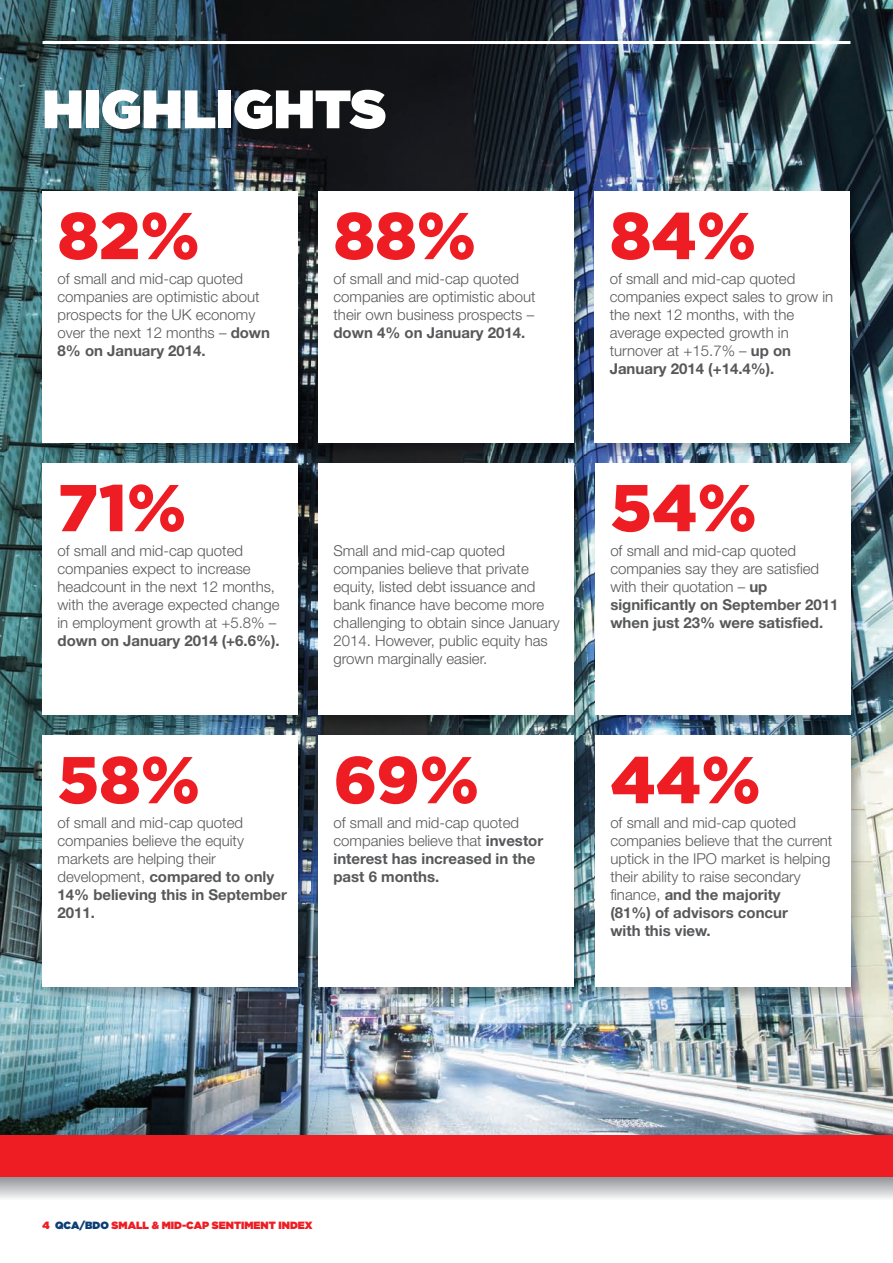
<style>
.page{position:relative;width:893px;height:1263px;background:#fff}
.page>*{position:absolute;margin:0;border:0;box-sizing:border-box;transform-origin:0 0}
.t1{font:900 66px "Gotham";color:#ee1d23}
.t2{font:900 54px "Gotham";color:#fff}
.t3{font:300 15px/18px "Helvetica Neue";color:#57585a}
.t4{font:700 15px/18px "Helvetica Neue";color:#57585a}
.t5{font:900 10.5px "Gotham";color:#ee1d23}
.s1{font-weight:700}
.s2{font-weight:300}
.s3{color:#0b3e75}
</style>
<div class="page">
<img style="left:0;top:0;width:893px;height:1135px">
<hr style="left:43px;top:41px;width:807px;height:3px;background:#fff">
<div style="left:0;top:1135px;width:893px;height:43px;background:#ee1d23"></div>
<img style="left:35px;top:184px;width:276px;height:822px">
<div style="left:43px;top:191px;width:255px;height:251px;background:#fff"></div>
<div style="left:43px;top:463px;width:255px;height:251px;background:#fff"></div>
<div style="left:43px;top:735px;width:255px;height:251px;background:#fff"></div>
<img style="left:311px;top:734px;width:559px;height:272px">
<div style="left:318px;top:735px;width:256px;height:251px;background:#fff"></div>
<div style="left:595px;top:735px;width:255px;height:251px;background:#fff"></div>
<img style="left:593px;top:184px;width:277px;height:550px">
<div style="left:595px;top:463px;width:255px;height:251px;background:#fff"></div>
<img style="left:311px;top:462px;width:282px;height:267px">
<img style="left:317px;top:729px;width:271px;height:5px">
<svg style="left:311px;top:729px;width:6px;height:5px"></svg>
<svg style="left:588px;top:729px;width:5px;height:5px"></svg>
<div style="left:318px;top:463px;width:256px;height:251px;background:#fff"></div>
<img style="left:311px;top:184px;width:282px;height:273px">
<img style="left:317px;top:457px;width:271px;height:5px">
<svg style="left:311px;top:457px;width:6px;height:5px"></svg>
<div style="left:318px;top:191px;width:256px;height:251px;background:#fff"></div>
<img style="left:593px;top:457px;width:277px;height:5px">
<svg style="left:588px;top:457px;width:5px;height:5px"></svg>
<div style="left:595px;top:191px;width:255px;height:251px;background:#fff"></div>
<h2 class="t2" style="left:43px;top:90px;width:345px">HIGHLIGHTS</h2>
<h1 class="t1" style="left:58px;top:213px;width:144px">82%</h1>
<p class="t3" style="left:58px;top:289px;width:214px">companies are optimistic about prospects for the UK economy over the next 12 months – <span class="s1">down<br>8% on January 2014.</span></p>
<p class="t3" style="left:58px;top:271px;width:187px">of small and mid-cap quoted</p>
<h1 class="t1" style="left:334px;top:213px;width:144px">88%</h1>
<p class="t3" style="left:333px;top:289px;width:203px">companies are optimistic about their own business prospects –</p>
<p class="t4" style="left:333px;top:325px;width:193px">down 4% on January 2014.</p>
<p class="t3" style="left:333px;top:271px;width:187px">of small and mid-cap quoted</p>
<h1 class="t1" style="left:58px;top:485px;width:130px">71%</h1>
<p class="t3" style="left:58px;top:561px;width:224px">companies expect to increase headcount in the next 12 months, with the average expected change in employment growth at +5.8% –</p>
<p class="t4" style="left:58px;top:633px;width:224px">down on January 2014 (+6.6%).</p>
<p class="t3" style="left:58px;top:543px;width:187px">of small and mid-cap quoted</p>
<h1 class="t1" style="left:58px;top:757px;width:144px">58%</h1>
<p class="t3" style="left:58px;top:833px;width:231px">companies believe the equity markets are helping their development, <span class="s1">compared to only<br>14% believing this in September<br>2011.</span></p>
<p class="t3" style="left:58px;top:815px;width:187px">of small and mid-cap quoted</p>
<p class="t3" style="left:333px;top:543px;width:228px">Small and mid-cap quoted companies believe that private equity, listed debt issuance and bank finance have become more challenging to obtain since January<br>2014. However, public equity has grown marginally easier.</p>
<h1 class="t1" style="left:334px;top:757px;width:147px">69%</h1>
<p class="t4" style="left:333px;top:833px;width:211px"><span class="s2">companies believe that</span> investor interest has increased in the past 6 months.</p>
<p class="t3" style="left:333px;top:815px;width:187px">of small and mid-cap quoted</p>
<h1 class="t1" style="left:610px;top:213px;width:148px">84%</h1>
<p class="t3" style="left:610px;top:289px;width:225px">companies expect sales to grow in the next 12 months, with the average expected growth in turnover at +15.7% – <span class="s1">up on<br>January 2014 (+14.4%).</span></p>
<p class="t3" style="left:610px;top:271px;width:187px">of small and mid-cap quoted</p>
<h1 class="t1" style="left:610px;top:485px;width:148px">54%</h1>
<p class="t4" style="left:610px;top:561px;width:230px"><span class="s2">companies say they are satisfied with their quotation –</span> up significantly on September 2011 when just 23% were satisfied.</p>
<p class="t3" style="left:610px;top:543px;width:187px">of small and mid-cap quoted</p>
<h1 class="t1" style="left:610px;top:757px;width:152px">44%</h1>
<p class="t3" style="left:610px;top:833px;width:223px">companies believe that the current uptick in the IPO market is helping their ability to raise secondary finance, <span class="s1">and the majority<br>(81%) of advisors concur<br>with this view.</span></p>
<p class="t3" style="left:610px;top:815px;width:187px">of small and mid-cap quoted</p>
<p class="t5" style="left:43px;top:1221px;width:272px">4 <span class="s3">QCA/BDO</span> SMALL &amp; MID-CAP SENTIMENT INDEX</p>
</div>
